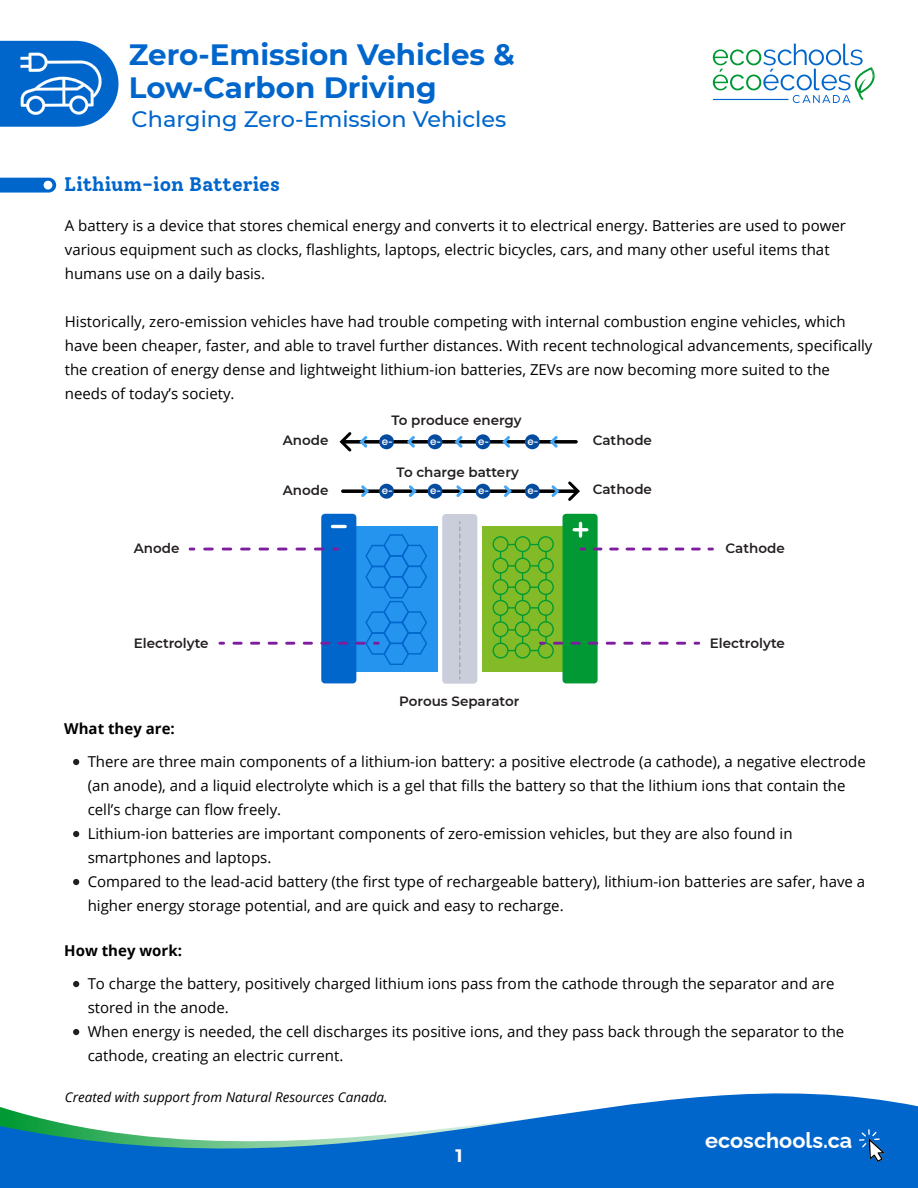
<style>
.page{position:relative;width:918px;height:1188px;background:#fff}
.page>*{position:absolute;margin:0;border:0;box-sizing:border-box;transform-origin:0 0}
.t1{font:700 29.4px/32.4px "Montserrat";color:#06c}
.t2{font:500 22.35px "Montserrat";color:#06c}
.t3{font:700 21.9px "Raleway";color:#fff}
.t4{font:700 19.5px "Solway";color:#06c}
.t5{font:700 18px "Montserrat";color:#fff}
.t6{font:15px/24px "Open Sans";color:#000}
.t7{font:700 15px "Open Sans";color:#000}
.t8{font:600 13.5px "Montserrat";color:#231f20}
.t9{font:italic 13.5px "Open Sans";color:#000}
.t10{font:600 10.2px "Mont";color:#fff}
</style>
<div class="page">
<svg style="left:0;top:1093px;width:918px;height:95px;fill:#06c"></svg>
<svg style="left:859px;top:1129px;width:26px;height:33px"></svg>
<svg style="left:713px;top:44px;width:162px;height:59px"></svg>
<hr style="left:713px;top:99px;width:76px;height:1px;background:#06c">
<svg style="left:0;top:41px;width:119px;height:86px"></svg>
<svg style="left:0;top:178px;width:56px;height:15px"></svg>
<div style="left:44px;top:181px;width:8px;height:9px;background:#fff;border-radius:50%"></div>
<svg style="left:73px;top:759px;width:6px;height:6px"></svg>
<svg style="left:73px;top:831px;width:6px;height:6px"></svg>
<svg style="left:73px;top:879px;width:6px;height:6px"></svg>
<svg style="left:73px;top:981px;width:6px;height:6px"></svg>
<svg style="left:73px;top:1029px;width:6px;height:6px"></svg>
<svg style="left:343px;top:489px;width:206px;height:4px"></svg>
<div style="left:355px;top:526px;width:82px;height:146px;background:#2594ef"></div>
<div style="left:482px;top:526px;width:83px;height:146px;background:#82bb27"></div>
<div style="left:442px;top:514px;width:35px;height:170px;background:#caceda;border-radius:4px"></div>
<div style="left:321px;top:514px;width:35px;height:169px;background:#06c;border-radius:4px"></div>
<div style="left:563px;top:514px;width:35px;height:169px;background:#093;border-radius:4px"></div>
<div style="left:493px;top:536px;width:16px;height:16px;border:1px solid #093;border-radius:50%"></div>
<div style="left:538px;top:536px;width:16px;height:16px;border:1px solid #093;border-radius:50%"></div>
<div style="left:515px;top:536px;width:16px;height:16px;border:1px solid #093;border-radius:50%"></div>
<div style="left:493px;top:558px;width:16px;height:16px;border:1px solid #093;border-radius:50%"></div>
<div style="left:538px;top:558px;width:16px;height:16px;border:1px solid #093;border-radius:50%"></div>
<div style="left:515px;top:558px;width:16px;height:16px;border:1px solid #093;border-radius:50%"></div>
<div style="left:493px;top:579px;width:16px;height:16px;border:1px solid #093;border-radius:50%"></div>
<div style="left:538px;top:579px;width:16px;height:16px;border:1px solid #093;border-radius:50%"></div>
<div style="left:515px;top:579px;width:16px;height:16px;border:1px solid #093;border-radius:50%"></div>
<div style="left:493px;top:600px;width:16px;height:16px;border:1px solid #093;border-radius:50%"></div>
<div style="left:538px;top:600px;width:16px;height:16px;border:1px solid #093;border-radius:50%"></div>
<div style="left:515px;top:600px;width:16px;height:16px;border:1px solid #093;border-radius:50%"></div>
<div style="left:493px;top:621px;width:16px;height:16px;border:1px solid #093;border-radius:50%"></div>
<div style="left:538px;top:621px;width:16px;height:16px;border:1px solid #093;border-radius:50%"></div>
<div style="left:515px;top:621px;width:16px;height:16px;border:1px solid #093;border-radius:50%"></div>
<div style="left:493px;top:643px;width:16px;height:16px;border:1px solid #093;border-radius:50%"></div>
<div style="left:538px;top:643px;width:16px;height:16px;border:1px solid #093;border-radius:50%"></div>
<div style="left:515px;top:643px;width:16px;height:16px;border:1px solid #093;border-radius:50%"></div>
<svg style="left:545px;top:551px;width:2px;height:7px"></svg>
<svg style="left:545px;top:572px;width:2px;height:7px"></svg>
<svg style="left:545px;top:594px;width:2px;height:7px"></svg>
<svg style="left:545px;top:615px;width:2px;height:7px"></svg>
<svg style="left:459px;top:522px;width:2px;height:157px"></svg>
<svg style="left:508px;top:565px;width:7px;height:2px"></svg>
<svg style="left:530px;top:565px;width:8px;height:2px"></svg>
<svg style="left:508px;top:607px;width:7px;height:2px"></svg>
<svg style="left:530px;top:607px;width:8px;height:2px"></svg>
<svg style="left:508px;top:629px;width:7px;height:2px"></svg>
<svg style="left:574px;top:523px;width:13px;height:13px"></svg>
<svg style="left:358px;top:485px;width:13px;height:12px"></svg>
<svg style="left:406px;top:485px;width:13px;height:12px"></svg>
<svg style="left:454px;top:485px;width:12px;height:12px"></svg>
<svg style="left:501px;top:485px;width:13px;height:12px"></svg>
<svg style="left:205px;top:525px;width:222px;height:141px"></svg>
<div style="left:379px;top:484px;width:15px;height:15px;background:#054ba0;border-radius:50%"></div>
<div style="left:428px;top:484px;width:14px;height:15px;background:#054ba0;border-radius:50%"></div>
<div style="left:475px;top:484px;width:15px;height:15px;background:#054ba0;border-radius:50%"></div>
<div style="left:525px;top:484px;width:15px;height:15px;background:#054ba0;border-radius:50%"></div>
<svg style="left:370px;top:440px;width:206px;height:4px"></svg>
<svg style="left:548px;top:436px;width:12px;height:12px"></svg>
<svg style="left:500px;top:436px;width:13px;height:12px"></svg>
<svg style="left:452px;top:436px;width:13px;height:12px"></svg>
<svg style="left:405px;top:436px;width:13px;height:12px"></svg>
<div style="left:379px;top:434px;width:15px;height:15px;background:#054ba0;border-radius:50%"></div>
<div style="left:428px;top:434px;width:14px;height:15px;background:#054ba0;border-radius:50%"></div>
<div style="left:475px;top:434px;width:15px;height:15px;background:#054ba0;border-radius:50%"></div>
<div style="left:525px;top:434px;width:15px;height:15px;background:#054ba0;border-radius:50%"></div>
<svg style="left:339px;top:432px;width:31px;height:20px"></svg>
<svg style="left:549px;top:481px;width:31px;height:20px"></svg>
<svg style="left:581px;top:548px;width:118px;height:2px"></svg>
<svg style="left:695px;top:642px;width:4px;height:3px"></svg>
<svg style="left:530px;top:629px;width:155px;height:22px"></svg>
<h1 class="t1" style="left:129px;top:37px;width:388px">Zero-Emission Vehicles &amp;<br>Low-Carbon Driving</h1>
<h2 class="t2" style="left:132px;top:104px;width:376px">Charging Zero-Emission Vehicles</h2>
<h3 class="t4" style="left:64px;top:172px;width:217px">Lithium-ion Batteries</h3>
<p class="t6" style="left:65px;top:213px;width:783px">A battery is a device that stores chemical energy and converts it to electrical energy. Batteries are used to power various equipment such as clocks, flashlights, laptops, electric bicycles, cars, and many other useful items that humans use on a daily basis.</p>
<p class="t6" style="left:65px;top:309px;width:809px">Historically, zero-emission vehicles have had trouble competing with internal combustion engine vehicles, which have been cheaper, faster, and able to travel further distances. With recent technological advancements, specifically the creation of energy dense and lightweight lithium-ion batteries, ZEVs are now becoming more suited to the needs of today’s society.</p>
<p class="t8" style="left:134px;top:539px;width:47px">Anode</p>
<p class="t8" style="left:134px;top:633px;width:76px">Electrolyte</p>
<p class="t8" style="left:391px;top:411px;width:132px">To produce energy</p>
<p class="t8" style="left:397px;top:463px;width:124px">To charge battery</p>
<p class="t8" style="left:283px;top:431px;width:47px">Anode</p>
<p class="t10" style="left:382px;top:434px;width:13px">e-</p>
<p class="t10" style="left:430px;top:434px;width:13px">e-</p>
<p class="t10" style="left:478px;top:434px;width:13px">e-</p>
<p class="t10" style="left:527px;top:434px;width:13px">e-</p>
<p class="t8" style="left:593px;top:430px;width:61px">Cathode</p>
<p class="t8" style="left:283px;top:480px;width:47px">Anode</p>
<p class="t8" style="left:593px;top:480px;width:61px">Cathode</p>
<p class="t10" style="left:382px;top:484px;width:13px">e-</p>
<p class="t10" style="left:430px;top:484px;width:13px">e-</p>
<p class="t10" style="left:478px;top:484px;width:13px">e-</p>
<p class="t10" style="left:527px;top:484px;width:13px">e-</p>
<p class="t8" style="left:399px;top:692px;width:122px">Porous Separator</p>
<p class="t8" style="left:726px;top:539px;width:61px">Cathode</p>
<p class="t8" style="left:710px;top:633px;width:76px">Electrolyte</p>
<p class="t7" style="left:64px;top:718px;width:112px">What they are:</p>
<p class="t6" style="left:88px;top:749px;width:780px">There are three main components of a lithium-ion battery: a positive electrode (a cathode), a negative electrode (an anode), and a liquid electrolyte which is a gel that fills the battery so that the lithium ions that contain the cell’s charge can flow freely.<br>Lithium-ion batteries are important components of zero-emission vehicles, but they are also found in smartphones and laptops.<br>Compared to the lead-acid battery (the first type of rechargeable battery), lithium-ion batteries are safer, have a higher energy storage potential, and are quick and easy to recharge.</p>
<p class="t7" style="left:64px;top:940px;width:119px">How they work:</p>
<p class="t6" style="left:88px;top:971px;width:758px">To charge the battery, positively charged lithium ions pass from the cathode through the separator and are stored in the anode.<br>When energy is needed, the cell discharges its positive ions, and they pass back through the separator to the cathode, creating an electric current.</p>
<p class="t9" style="left:65px;top:1088px;width:324px">Created with support from Natural Resources Canada.</p>
<p class="t5" style="left:455px;top:1142px;width:9px">1</p>
<h3 class="t3" style="left:705px;top:1123px;width:149px">ecoschools.ca</h3>
</div>
